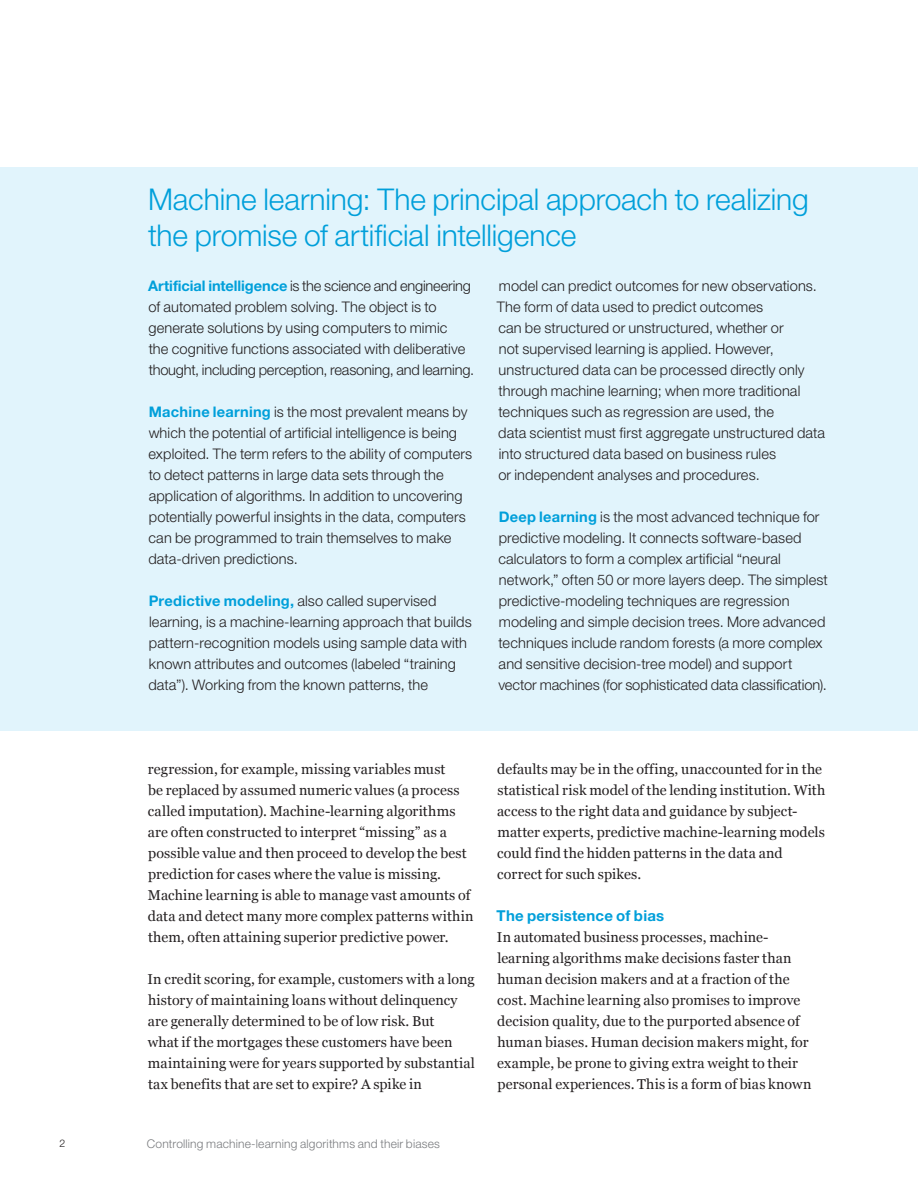
<style>
.page{position:relative;width:918px;height:1188px;background:#fff}
.page>*{position:absolute;margin:0;border:0;box-sizing:border-box;transform-origin:0 0}
.Sidebar_title{font:300 30px/36px "Helvetica Neue LT Std";letter-spacing:-.005em;color:#009fda}
.A-hed{font:700 15px "Helvetica Neue LT Std";letter-spacing:.015em;color:#009fda}
.Sidebar_body_text{font:300 14.7px/21px "Helvetica Neue LT Std";letter-spacing:.005em;color:#231f20}
.Body_Georgia{font:14.25px/21px "Georgia";letter-spacing:.005em;color:#231f20}
.Footnotes{font:300 12px "Helvetica Neue LT Std";letter-spacing:.015em;color:#7a7c7f}
.t1{font:300 10.5px "Helvetica Neue LT Std";color:#231f20}
.s1{font-weight:700;color:#009fda}
</style>
<div class="page">
<div style="left:0;top:167px;width:918px;height:563px;background:#e1f4fc"></div>
<p class="t1" style="left:60px;top:1137px;width:7px">2</p>
<p class="Sidebar_title" style="left:148px;top:181px;width:662px">Machine learning: The principal approach to realizing the promise of artificial intelligence</p>
<p class="Sidebar_body_text" style="left:148px;top:274px;width:328px"><span class="s1">Artificial intelligence</span> is the science and engineering of automated problem solving. The object is to generate solutions by using computers to mimic<br>the cognitive functions associated with deliberative thought, including perception, reasoning, and learning.</p>
<p class="Sidebar_body_text" style="left:148px;top:400px;width:325px"><span class="s1">Machine learning</span> is the most prevalent means by which the potential of artificial intelligence is being exploited. The term refers to the ability of computers to detect patterns in large data sets through the application of algorithms. In addition to uncovering potentially powerful insights in the data, computers can be programmed to train themselves to make data-driven predictions.</p>
<p class="Sidebar_body_text" style="left:148px;top:589px;width:325px"><span class="s1">Predictive modeling,</span> also called supervised learning, is a machine-learning approach that builds pattern-recognition models using sample data with known attributes and outcomes (labeled “training data”). Working from the known patterns, the</p>
<p class="Sidebar_body_text" style="left:497px;top:274px;width:330px">model can predict outcomes for new observations.<br>The form of data used to predict outcomes<br>can be structured or unstructured, whether or<br>not supervised learning is applied. However, unstructured data can be processed directly only through machine learning; when more traditional techniques such as regression are used, the<br>data scientist must first aggregate unstructured data into structured data based on business rules<br>or independent analyses and procedures.</p>
<p class="Sidebar_body_text" style="left:498px;top:505px;width:331px"><span class="s1">Deep learning</span> is the most advanced technique for predictive modeling. It connects software-based calculators to form a complex artificial “neural network,” often 50 or more layers deep. The simplest predictive-modeling techniques are regression modeling and simple decision trees. More advanced techniques include random forests (a more complex and sensitive decision-tree model) and support vector machines (for sophisticated data classification).</p>
<p class="Body_Georgia" style="left:148px;top:759px;width:327px">regression, for example, missing variables must<br>be replaced by assumed numeric values (a process called imputation). Machine-learning algorithms are often constructed to interpret “missing” as a possible value and then proceed to develop the best prediction for cases where the value is missing.<br>Machine learning is able to manage vast amounts of data and detect many more complex patterns within them, often attaining superior predictive power.</p>
<p class="Body_Georgia" style="left:148px;top:969px;width:329px">In credit scoring, for example, customers with a long history of maintaining loans without delinquency are generally determined to be of low risk. But<br>what if the mortgages these customers have been maintaining were for years supported by substantial tax benefits that are set to expire? A spike in</p>
<p class="Footnotes" style="left:147px;top:1136px;width:295px">Controlling machine-learning algorithms and their biases</p>
<p class="Body_Georgia" style="left:497px;top:759px;width:330px">defaults may be in the offing, unaccounted for in the statistical risk model of the lending institution. With access to the right data and guidance by subject&shy;matter experts, predictive machine-learning models could find the hidden patterns in the data and correct for such spikes.</p>
<h3 class="A-hed" style="left:497px;top:906px;width:169px">The persistence of bias</h3>
<p class="Body_Georgia" style="left:497px;top:927px;width:316px">In automated business processes, machine&shy;learning algorithms make decisions faster than human decision makers and at a fraction of the cost. Machine learning also promises to improve decision quality, due to the purported absence of human biases. Human decision makers might, for example, be prone to giving extra weight to their personal experiences. This is a form of bias known</p>
</div>
